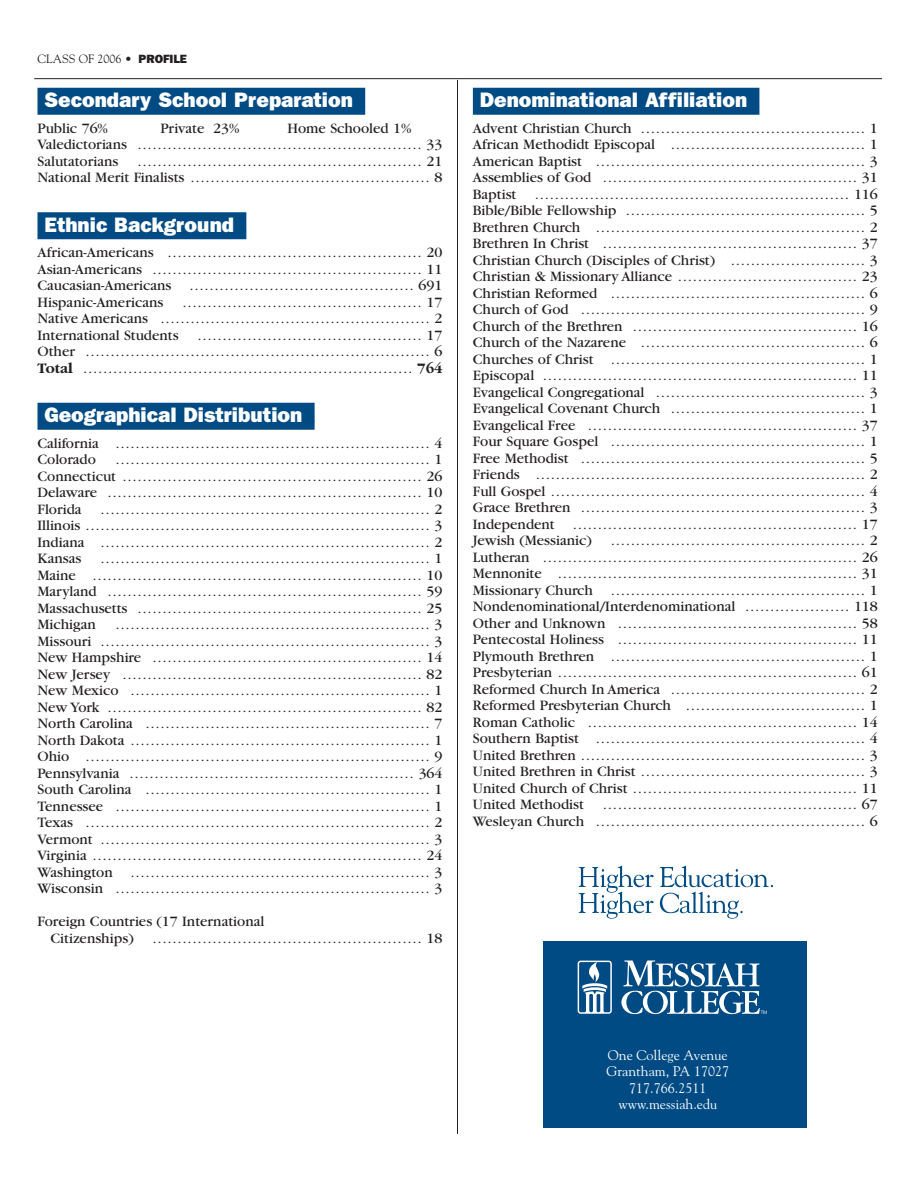
<style>
.page{position:relative;width:918px;height:1188px;background:#fff}
.page>*{position:absolute;margin:0;border:0;box-sizing:border-box;transform-origin:0 0}
.t1{font:800 21px "Franklin Gothic";color:#fff}
.t2{font:15px/16.5px "Garamond";color:#231f20;text-align:justify}
.t3{font:14.1px/16.5px "Goudy";color:#fff;text-align:center}
.t4{font:12px "Goudy";color:#231f20}
.s1{font-family:"Franklin Gothic";font-weight:800}
.s2{color:#004b84}
.s3{font-weight:700}
</style>
<div class="page">
<div style="left:38px;top:88px;width:327px;height:27px;background:#004b84"></div>
<div style="left:38px;top:212px;width:208px;height:27px;background:#004b84"></div>
<div style="left:38px;top:403px;width:277px;height:27px;background:#004b84"></div>
<div style="left:473px;top:88px;width:286px;height:27px;background:#004b84"></div>
<hr style="left:34px;top:78px;width:848px;height:1px;background:#231f20">
<hr style="left:457px;top:80px;width:1px;height:1054px;background:#231f20">
<div style="left:543px;top:942px;width:264px;height:186px;background:#004b84"></div>
<svg style="left:578px;top:866px;width:76px;height:53px"></svg>
<svg style="left:660px;top:866px;width:113px;height:53px"></svg>
<svg style="left:578px;top:961px;width:34px;height:53px"></svg>
<svg style="left:621px;top:960px;width:146px;height:54px"></svg>
<p class="t4" style="left:38px;top:54px;width:151px">CLASS OF 2006 • <span class="s1">PROFILE</span></p>
<h1 class="t1" style="left:44px;top:92px;width:322px">Secondary School Preparation<span class="s2">x</span></h1>
<p class="t2" style="left:38px;top:121px;width:72px">Public 76%</p>
<p class="t2" style="left:160px;top:121px;width:81px">Private 23%</p>
<p class="t2" style="left:38px;top:121px;width:407px;text-align:left;text-indent:250px">Home Schooled 1%<br>Valedictorians ………………………………………………… 33<br>Salutatorians</p>
<p class="t2" style="left:38px;top:154px;width:407px;text-align:right">………………………………………………… 21<br>National Merit Finalists ………………………………………… 8</p>
<h1 class="t1" style="left:44px;top:217px;width:203px">Ethnic Background<span class="s2">x</span></h1>
<p class="t2" style="left:38px;top:245px;width:407px">African-Americans …………………………………………… 20<br>Asian-Americans ……………………………………………… 11<br>Caucasian-Americans ……………………………………… 691<br>Hispanic-Americans</p>
<p class="t2" style="left:38px;top:295px;width:407px;text-indent:145px">………………………………………… 17<br>Native Americans ……………………………………………… 2<br>International Students ……………………………………… 17<br>Other …………………………………………………………… 6<br><span class="s3">Total</span> ………………………………………………………… <span class="s3">764</span></p>
<h1 class="t1" style="left:44px;top:407px;width:272px">Geographical Distribution<span class="s2">x</span></h1>
<p class="t2" style="left:38px;top:436px;width:407px">California ……………………………………………………… 4<br>Colorado</p>
<p class="t2" style="left:38px;top:452px;width:407px;text-indent:78px">……………………………………………………… 1<br>Connecticut …………………………………………………… 26<br>Delaware ……………………………………………………… 10<br>Florida ………………………………………………………… 2<br>Illinois …………………………………………………………… 3<br>Indiana ………………………………………………………… 2<br>Kansas</p>
<p class="t2" style="left:38px;top:551px;width:407px;text-indent:63px">………………………………………………………… 1<br>Maine ………………………………………………………… 10<br>Maryland ……………………………………………………… 59<br>Massachusetts ………………………………………………… 25<br>Michigan</p>
<p class="t2" style="left:38px;top:617px;width:407px;text-indent:78px">……………………………………………………… 3<br>Missouri ………………………………………………………… 3<br>New Hampshire ……………………………………………… 14<br>New Jersey …………………………………………………… 82<br>New Mexico …………………………………………………… 1<br>New York ……………………………………………………… 82<br>North Carolina ………………………………………………… 7<br>North Dakota …………………………………………………… 1<br>Ohio …………………………………………………………… 9<br>Pennsylvania ………………………………………………… 364<br>South Carolina ………………………………………………… 1<br>Tennessee ……………………………………………………… 1<br>Texas …………………………………………………………… 2<br>Vermont ………………………………………………………… 3<br>Virginia ………………………………………………………… 24<br>Washington …………………………………………………… 3<br>Wisconsin ……………………………………………………… 3</p>
<p class="t2" style="left:51px;top:914px;width:393px;text-indent:-13px">Foreign Countries (17 International<br>Citizenships) ……………………………………………… 18</p>
<h1 class="t1" style="left:480px;top:92px;width:281px">Denominational Affiliation<span class="s2">x</span></h1>
<p class="t2" style="left:473px;top:121px;width:407px">Advent Christian Church ……………………………………… 1<br>African Methodidt Episcopal ………………………………… 1<br>American Baptist ……………………………………………… 3<br>Assemblies of God …………………………………………… 31<br>Baptist ……………………………………………………… 116<br>Bible/Bible Fellowship ………………………………………… 5<br>Brethren Church ……………………………………………… 2<br>Brethren In Christ …………………………………………… 37<br>Christian Church (Disciples of Christ) ……………………… 3<br>Christian &amp; Missionary Alliance ……………………………… 23<br>Christian Reformed …………………………………………… 6<br>Church of God ………………………………………………… 9<br>Church of the Brethren ……………………………………… 16<br>Church of the Nazarene ……………………………………… 6<br>Churches of Christ …………………………………………… 1<br>Episcopal ……………………………………………………… 11<br>Evangelical Congregational …………………………………… 3<br>Evangelical Covenant Church ………………………………… 1<br>Evangelical Free ……………………………………………… 37<br>Four Square Gospel …………………………………………… 1<br>Free Methodist ………………………………………………… 5<br>Friends ………………………………………………………… 2<br>Full Gospel ……………………………………………………… 4<br>Grace Brethren ………………………………………………… 3<br>Independent ………………………………………………… 17<br>Jewish (Messianic) …………………………………………… 2<br>Lutheran ……………………………………………………… 26<br>Mennonite …………………………………………………… 31<br>Missionary Church …………………………………………… 1<br>Nondenominational/Interdenominational ………………… 118<br>Other and Unknown ………………………………………… 58<br>Pentecostal Holiness ………………………………………… 11<br>Plymouth Brethren …………………………………………… 1<br>Presbyterian …………………………………………………… 61<br>Reformed Church In America ………………………………… 2<br>Reformed Presbyterian Church ……………………………… 1<br>Roman Catholic ……………………………………………… 14<br>Southern Baptist ……………………………………………… 4<br>United Brethren ………………………………………………… 3<br>United Brethren in Christ ……………………………………… 3<br>United Church of Christ ……………………………………… 11<br>United Methodist …………………………………………… 67<br>Wesleyan Church ……………………………………………… 6</p>
<p class="t3" style="left:607px;top:1048px;width:124px">One College Avenue<br>Grantham, PA 17027<br>717.766.2511 www.messiah.edu</p>
</div>
